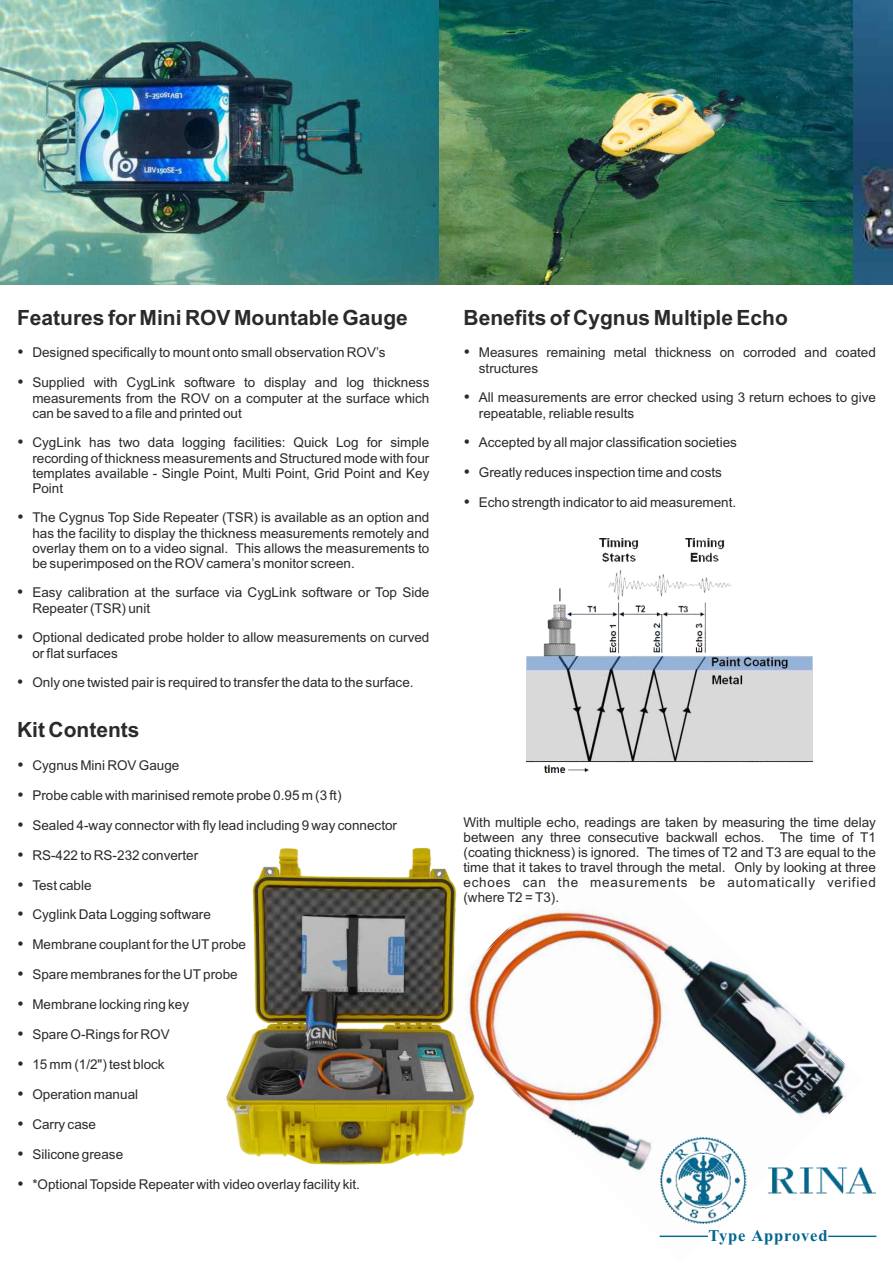
<style>
.page{position:relative;width:893px;height:1263px;background:#fff}
.page>*{position:absolute;margin:0;border:0;box-sizing:border-box;transform-origin:0 0}
.t1{font:700 21px "Arial";color:#2b2929}
.t2{font:700 16.5px "Times New Roman";letter-spacing:.05em;color:#00668f}
.t3{font:13.5px/15.1px "Arial";color:#2b2929}
</style>
<div class="page">
<img style="left:478px;top:906px;width:382px;height:332px">
<img style="left:439px;top:0;width:414px;height:285px">
<img style="left:853px;top:0;width:40px;height:285px">
<img style="left:0;top:0;width:439px;height:285px">
<img style="left:527px;top:538px;width:286px;height:234px">
<img style="left:226px;top:847px;width:252px;height:318px">
<img style="left:660px;top:1137px;width:216px;height:86px">
<div style="left:660px;top:1236px;width:47px;height:1px;border:1px solid #00668f"></div>
<div style="left:829px;top:1236px;width:47px;height:1px;border:1px solid #00668f"></div>
<p class="t1" style="left:17px;top:310px;width:392px">Features for Mini ROV Mountable Gauge</p>
<p class="t3" style="left:32px;top:346px;width:355px">Designed specifically to mount onto small observation ROV’s</p>
<p class="t3" style="left:32px;top:376px;width:399px;text-align:justify">Supplied with CygLink software to display and log thickness measurements from the ROV on a computer at the surface which can be saved to a file and printed out</p>
<p class="t3" style="left:32px;top:436px;width:399px;text-align:justify">CygLink has two data logging facilities: Quick Log for simple recording of thickness measurements and Structured mode with four templates available - Single Point, Multi Point, Grid Point and Key Point</p>
<p class="t3" style="left:32px;top:511px;width:399px;text-align:justify">The Cygnus Top Side Repeater (TSR) is available as an option and has the facility to display the thickness measurements remotely and overlay them on to a video signal. This allows the measurements to be superimposed on the ROV camera’s monitor screen.</p>
<p class="t3" style="left:32px;top:586px;width:399px">Easy calibration at the surface via CygLink software or Top Side<br>Repeater (TSR) unit</p>
<p class="t3" style="left:32px;top:631px;width:399px">Optional dedicated probe holder to allow measurements on curved or flat surfaces</p>
<p class="t3" style="left:32px;top:676px;width:383px">Only one twisted pair is required to transfer the data to the surface.</p>
<p class="t1" style="left:17px;top:722px;width:124px">Kit Contents</p>
<p class="t3" style="left:32px;top:758px;width:149px">Cygnus Mini ROV Gauge</p>
<p class="t3" style="left:32px;top:788px;width:311px">Probe cable with marinised remote probe 0.95 m (3 ft)</p>
<p class="t3" style="left:32px;top:818px;width:366px">Sealed 4-way connector with fly lead including 9 way connector</p>
<p class="t3" style="left:32px;top:848px;width:167px">RS-422 to RS-232 converter</p>
<p class="t3" style="left:32px;top:878px;width:61px">Test cable</p>
<p class="t3" style="left:32px;top:908px;width:180px">Cyglink Data Logging software</p>
<p class="t3" style="left:32px;top:938px;width:215px">Membrane couplant for the UT probe</p>
<p class="t3" style="left:32px;top:968px;width:207px">Spare membranes for the UT probe</p>
<p class="t3" style="left:32px;top:998px;width:158px">Membrane locking ring key</p>
<p class="t3" style="left:32px;top:1028px;width:139px">Spare O-Rings for ROV</p>
<p class="t3" style="left:32px;top:1058px;width:134px">15 mm (1/2") test block</p>
<p class="t3" style="left:32px;top:1088px;width:107px">Operation manual</p>
<p class="t3" style="left:32px;top:1118px;width:65px">Carry case</p>
<p class="t3" style="left:32px;top:1148px;width:92px">Silicone grease</p>
<p class="t3" style="left:32px;top:1178px;width:329px">*Optional Topside Repeater with video overlay facility kit.</p>
<p class="t1" style="left:463px;top:310px;width:326px">Benefits of Cygnus Multiple Echo</p>
<p class="t3" style="left:479px;top:346px;width:399px">Measures remaining metal thickness on corroded and coated structures</p>
<p class="t3" style="left:479px;top:391px;width:399px">All measurements are error checked using 3 return echoes to give repeatable, reliable results</p>
<p class="t3" style="left:479px;top:436px;width:260px">Accepted by all major classification societies</p>
<p class="t3" style="left:479px;top:466px;width:245px">Greatly reduces inspection time and costs</p>
<p class="t3" style="left:479px;top:496px;width:259px">Echo strength indicator to aid measurement.</p>
<p class="t3" style="left:463px;top:816px;width:414px;text-align:justify">With multiple echo, readings are taken by measuring the time delay between any three consecutive backwall echos. The time of T1 (coating thickness) is ignored. The times of T2 and T3 are equal to the time that it takes to travel through the metal. Only by looking at three echoes can the measurements be automatically verified (where T2 = T3).</p>
<p class="t2" style="left:709px;top:1230px;width:120px">Type Approved</p>
</div>
